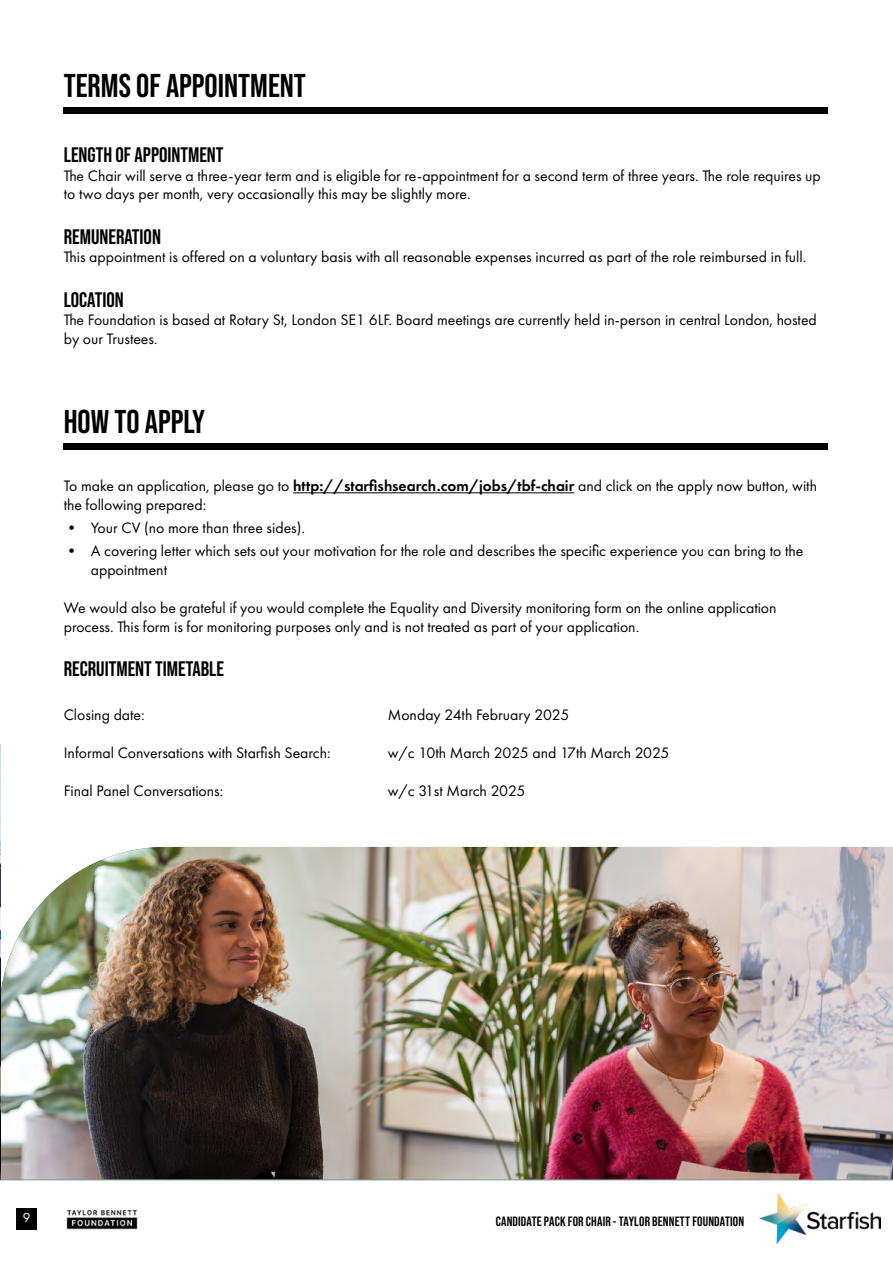
<style>
.page{position:relative;width:893px;height:1263px;background:#fff}
.page>*{position:absolute;margin:0;border:0;box-sizing:border-box;transform-origin:0 0}
.t1{font:700 33px "Bebas Neue Pro";color:#000}
.t2{font:700 21px "Bebas Neue Pro";color:#000}
.t3{font:15.75px/18.9px "Futura PT";color:#000}
.t4{font:700 13.5px "Bebas Neue Pro";letter-spacing:.015em;color:#000}
.t5{font:13.5px "Futura PT";color:#fff}
.s1{font-weight:600}
</style>
<div class="page">
<img style="left:759px;top:1194px;width:121px;height:50px">
<div style="left:16px;top:1208px;width:21px;height:21px;background:#000"></div>
<hr style="left:0;top:1179px;width:893px;height:2px;background:#000">
<img style="left:66px;top:1210px;width:72px;height:20px">
<img style="left:0;top:745px;width:1px;height:102px">
<div style="left:64px;top:107px;width:764px;height:7px;background:#000"></div>
<hr style="left:293px;top:492px;width:281px;height:1px;background:#000">
<div style="left:64px;top:443px;width:764px;height:6px;background:#000"></div>
<img style="left:0;top:847px;width:893px;height:332px">
<h1 class="t1" style="left:64px;top:66px;width:244px">TERMS OF APPOINTMENT</h1>
<h2 class="t2" style="left:64px;top:142px;width:161px">LENGTH OF APPOINTMENT</h2>
<p class="t3" style="left:64px;top:166px;width:759px">The Chair will serve a three-year term and is eligible for re-appointment for a second term of three years. The role requires up to two days per month, very occasionally this may be slightly more.</p>
<h2 class="t2" style="left:64px;top:224px;width:99px">REMUNERATION</h2>
<p class="t3" style="left:64px;top:248px;width:744px">This appointment is offered on a voluntary basis with all reasonable expenses incurred as part of the role reimbursed in full.</p>
<h2 class="t2" style="left:64px;top:287px;width:62px">LOCATION</h2>
<p class="t3" style="left:64px;top:311px;width:755px">The Foundation is based at Rotary St, London SE1 6LF. Board meetings are currently held in-person in central London, hosted by our Trustees.</p>
<h1 class="t1" style="left:64px;top:402px;width:143px">HOW TO APPLY</h1>
<p class="t3" style="left:64px;top:476px;width:755px">To make an application, please go to <span class="s1">http://starfishsearch.com/jobs/tbf-chair</span> and click on the apply now button, with the following prepared:</p>
<p class="t3" style="left:64px;top:518px;width:243px">• Your CV (no more than three sides).</p>
<p class="t3" style="left:91px;top:542px;width:714px;text-indent:-27px">• A covering letter which sets out your motivation for the role and describes the specific experience you can bring to the appointment</p>
<p class="t3" style="left:64px;top:598px;width:714px">We would also be grateful if you would complete the Equality and Diversity monitoring form on the online application process. This form is for monitoring purposes only and is not treated as part of your application.</p>
<h2 class="t2" style="left:64px;top:657px;width:162px">RECRUITMENT TIMETABLE</h2>
<p class="t3" style="left:64px;top:705px;width:82px">Closing date:</p>
<p class="t3" style="left:388px;top:705px;width:183px">Monday 24th February 2025</p>
<p class="t3" style="left:64px;top:743px;width:268px">Informal Conversations with Starfish Search:</p>
<p class="t3" style="left:388px;top:743px;width:283px">w/c 10th March 2025 and 17th March 2025</p>
<p class="t3" style="left:64px;top:781px;width:161px">Final Panel Conversations:</p>
<p class="t3" style="left:388px;top:781px;width:139px">w/c 31st March 2025</p>
<p class="t5" style="left:23px;top:1210px;width:9px">9</p>
<p class="t4" style="left:496px;top:1213px;width:250px">CANDIDATE PACK FOR CHAIR - TAYLOR BENNETT FOUNDATION</p>
</div>
